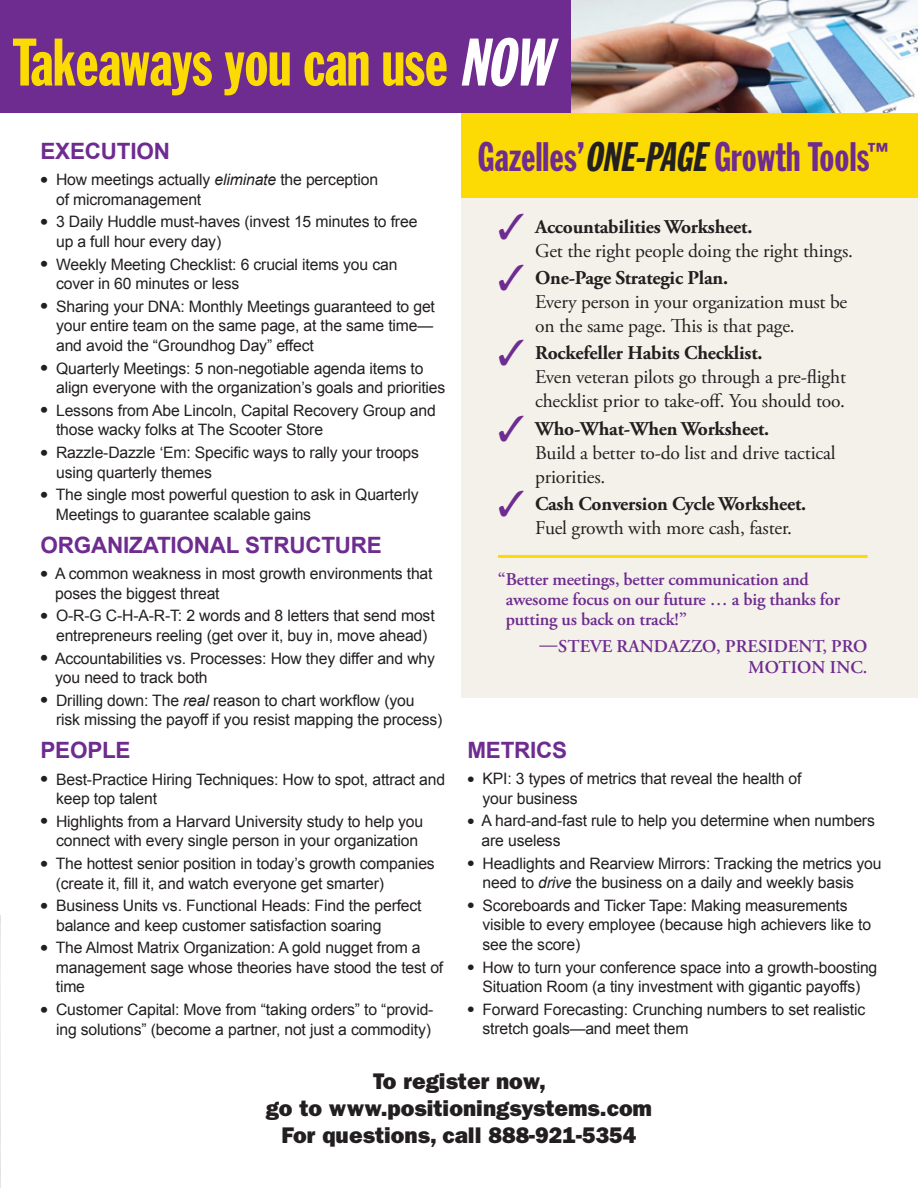
<style>
.page{position:relative;width:918px;height:1188px;background:#fff}
.page>*{position:absolute;margin:0;border:0;box-sizing:border-box;transform-origin:0 0}
.t1{font:66px "Franklin Gothic Extra Cond";letter-spacing:-.01em;color:#fcdb04}
.t2{font:40.5px "Franklin Gothic Extra Cond";letter-spacing:.005em;color:#6e2b90}
.t3{font:22.65px/27.3px "ITC Franklin Gothic Std Hvy";color:#231f20;text-align:center}
.t4{font:900 22.5px/28.5px "Arial";letter-spacing:-.01em;color:#231f20;text-align:center}
.t5{font:700 22.5px "Arial";letter-spacing:-.01em;color:#6e2b90}
.t6{font:19.5px/24px "Adobe Garamond Pro";letter-spacing:-.01em;color:#231f20}
.t7{font:600 18px/20.2px "Adobe Garamond Pro";letter-spacing:.005em;color:#6e2b90}
.t8{font:15.75px/19.5px "Arial";letter-spacing:-.01em;color:#231f20}
.s1{font-style:italic;color:#fff}
.s2{font-weight:700;font-size:21px}
.s3{font-style:italic}
.s4{font-family:"Franklin Gothic Extra Cond SC850";font-style:italic;color:#231f20}
.s5{color:#6e2b90}
.s6{font-weight:700}
.s7{font-weight:700;font-size:19.5px}
</style>
<div class="page">
<div style="left:0;top:0;width:918px;height:112px;background:#6e2b90"></div>
<img style="left:572px;top:0;width:346px;height:113px">
<img style="left:0;top:915px;width:1px;height:273px">
<div style="left:461px;top:143px;width:457px;height:555px;background:#f4f1ea"></div>
<div style="left:461px;top:113px;width:457px;height:85px;background:#fcdb04"></div>
<hr style="left:498px;top:555px;width:370px;height:3px;background:#fcdb04">
<h1 class="t1" style="left:14px;top:27px;width:551px">Takeaways you can use <span class="s1">NOW</span></h1>
<h3 class="t5" style="left:40px;top:138px;width:131px">EXECUTION</h3>
<p class="t8" style="left:56px;top:170px;width:324px;text-indent:-16px"><span class="s2">•</span> How meetings actually <span class="s3">eliminate</span> the perception of micromanagement</p>
<p class="t8" style="left:56px;top:212px;width:363px;text-indent:-16px"><span class="s2">•</span> 3 Daily Huddle must-haves (invest 15 minutes to free up a full hour every day)</p>
<p class="t8" style="left:56px;top:254px;width:343px;text-indent:-16px"><span class="s2">•</span> Weekly Meeting Checklist: 6 crucial items you can cover in 60 minutes or less</p>
<p class="t8" style="left:56px;top:297px;width:380px;text-align:justify;text-indent:-16px"><span class="s2">•</span> Sharing your DNA: Monthly Meetings guaranteed to get your entire team on the same page, at the same time— and avoid the “Groundhog Day” effect</p>
<p class="t8" style="left:56px;top:358px;width:391px;text-indent:-16px"><span class="s2">•</span> Quarterly Meetings: 5 non-negotiable agenda items to align everyone with the organization’s goals and priorities</p>
<p class="t8" style="left:56px;top:401px;width:381px;text-indent:-16px"><span class="s2">•</span> Lessons from Abe Lincoln, Capital Recovery Group and those wacky folks at The Scooter Store</p>
<p class="t8" style="left:56px;top:443px;width:365px;text-indent:-16px"><span class="s2">•</span> Razzle-Dazzle ‘Em: Specific ways to rally your troops using quarterly themes</p>
<p class="t8" style="left:56px;top:485px;width:364px;text-indent:-15px"><span class="s2">•</span> The single most powerful question to ask in Quarterly<br>Meetings to guarantee scalable gains</p>
<h3 class="t5" style="left:40px;top:532px;width:343px">ORGANIZATIONAL STRUCTURE</h3>
<p class="t8" style="left:55px;top:564px;width:379px;text-indent:-15px"><span class="s2">•</span> A common weakness in most growth environments that poses the biggest threat</p>
<p class="t8" style="left:40px;top:606px;width:396px;text-align:center"><span class="s2">•</span> O-R-G C-H-A-R-T: 2 words and 8 letters that send most entrepreneurs reeling (get over it, buy in, move ahead)</p>
<p class="t8" style="left:55px;top:648px;width:381px;text-indent:-15px"><span class="s2">•</span> Accountabilities vs. Processes: How they differ and why you need to track both</p>
<p class="t8" style="left:56px;top:690px;width:388px;text-indent:-16px"><span class="s2">•</span> Drilling down: The <span class="s3">real</span> reason to chart workflow (you<br>risk missing the payoff if you resist mapping the process)</p>
<h3 class="t5" style="left:40px;top:738px;width:92px">PEOPLE</h3>
<p class="t8" style="left:56px;top:769px;width:391px;text-indent:-16px"><span class="s2">•</span> Best-Practice Hiring Techniques: How to spot, attract and keep top talent</p>
<p class="t8" style="left:56px;top:811px;width:369px;text-indent:-16px"><span class="s2">•</span> Highlights from a Harvard University study to help you connect with every single person in your organization</p>
<p class="t8" style="left:56px;top:854px;width:381px;text-indent:-15px"><span class="s2">•</span> The hottest senior position in today’s growth companies (create it, fill it, and watch everyone get smarter)</p>
<p class="t8" style="left:56px;top:896px;width:367px;text-indent:-16px"><span class="s2">•</span> Business Units vs. Functional Heads: Find the perfect balance and keep customer satisfaction soaring</p>
<p class="t8" style="left:56px;top:938px;width:389px;text-indent:-15px"><span class="s2">•</span> The Almost Matrix Organization: A gold nugget from a management sage whose theories have stood the test of time</p>
<p class="t8" style="left:40px;top:1000px;width:395px;text-align:right"><span class="s2">•</span> Customer Capital: Move from “taking orders” to “provid&shy;ing solutions” (become a partner, not just a commodity)</p>
<h2 class="t2" style="left:478px;top:135px;width:412px">Gazelles’<span class="s4">ONE-PAGE</span>Growth Tools<sup>™</sup></h2>
<p class="t6" style="left:535px;top:215px;width:319px;text-indent:-37px"><span class="s5">✓</span> <span class="s6">Accountabilities Worksheet.<br></span>Get the right people doing the right things.</p>
<p class="t6" style="left:535px;top:267px;width:314px;text-indent:-37px"><span class="s5">✓</span> <span class="s6">One-Page Strategic Plan.<br></span>Every person in your organization must be on the same page. This is that page.</p>
<p class="t6" style="left:535px;top:342px;width:312px;text-indent:-37px"><span class="s5">✓</span> <span class="s6">Rockefeller Habits Checklist.<br></span>Even veteran pilots go through a pre-flight checklist prior to take-off. You should too.</p>
<p class="t6" style="left:535px;top:417px;width:302px;text-indent:-37px"><span class="s5">✓</span> <span class="s6">Who-What-When Worksheet.<br></span>Build a better to-do list and drive tactical priorities.</p>
<p class="t6" style="left:535px;top:492px;width:273px;text-indent:-37px"><span class="s5">✓</span> <span class="s6">Cash Conversion Cycle Worksheet.<br></span>Fuel growth with more cash, faster.</p>
<p class="t7" style="left:506px;top:569px;width:336px;text-indent:-8px">“Better meetings, better communication and awesome focus on our future … a big thanks for putting us back on track!”</p>
<p class="t7" style="left:540px;top:637px;width:329px;text-align:right">—steve randazzo, president, pro motion inc.</p>
<h3 class="t5" style="left:467px;top:737px;width:101px">METRICS</h3>
<p class="t8" style="left:483px;top:769px;width:320px;text-indent:-15px"><span class="s7">•</span> KPI: 3 types of metrics that reveal the health of your business</p>
<p class="t8" style="left:482px;top:811px;width:395px;text-indent:-14px"><span class="s7">•</span> A hard-and-fast rule to help you determine when numbers are useless</p>
<p class="t8" style="left:483px;top:853px;width:401px;text-indent:-15px"><span class="s7">•</span> Headlights and Rearview Mirrors: Tracking the metrics you need to <span class="s3">drive</span> the business on a daily and weekly basis</p>
<p class="t8" style="left:483px;top:896px;width:390px;text-indent:-15px"><span class="s7">•</span> Scoreboards and Ticker Tape: Making measurements visible to every employee (because high achievers like to see the score)</p>
<p class="t8" style="left:467px;top:957px;width:411px;text-align:center"><span class="s7">•</span> How to turn your conference space into a growth-boosting<br>Situation Room (a tiny investment with gigantic payoffs)</p>
<p class="t8" style="left:483px;top:1000px;width:384px;text-indent:-15px"><span class="s7">•</span> Forward Forecasting: Crunching numbers to set realistic stretch goals—and meet them</p>
<h3 class="t3" style="left:266px;top:1067px;width:388px">To register now,<br>go to www.positioningsystems.com<br>For questions, call 888-921-5354</h3>
<h3 class="t4" style="left:210px;top:1103px;width:499px">To register now, go to www.gazelles.com<br>For questions, call 703-858-2400</h3>
</div>
